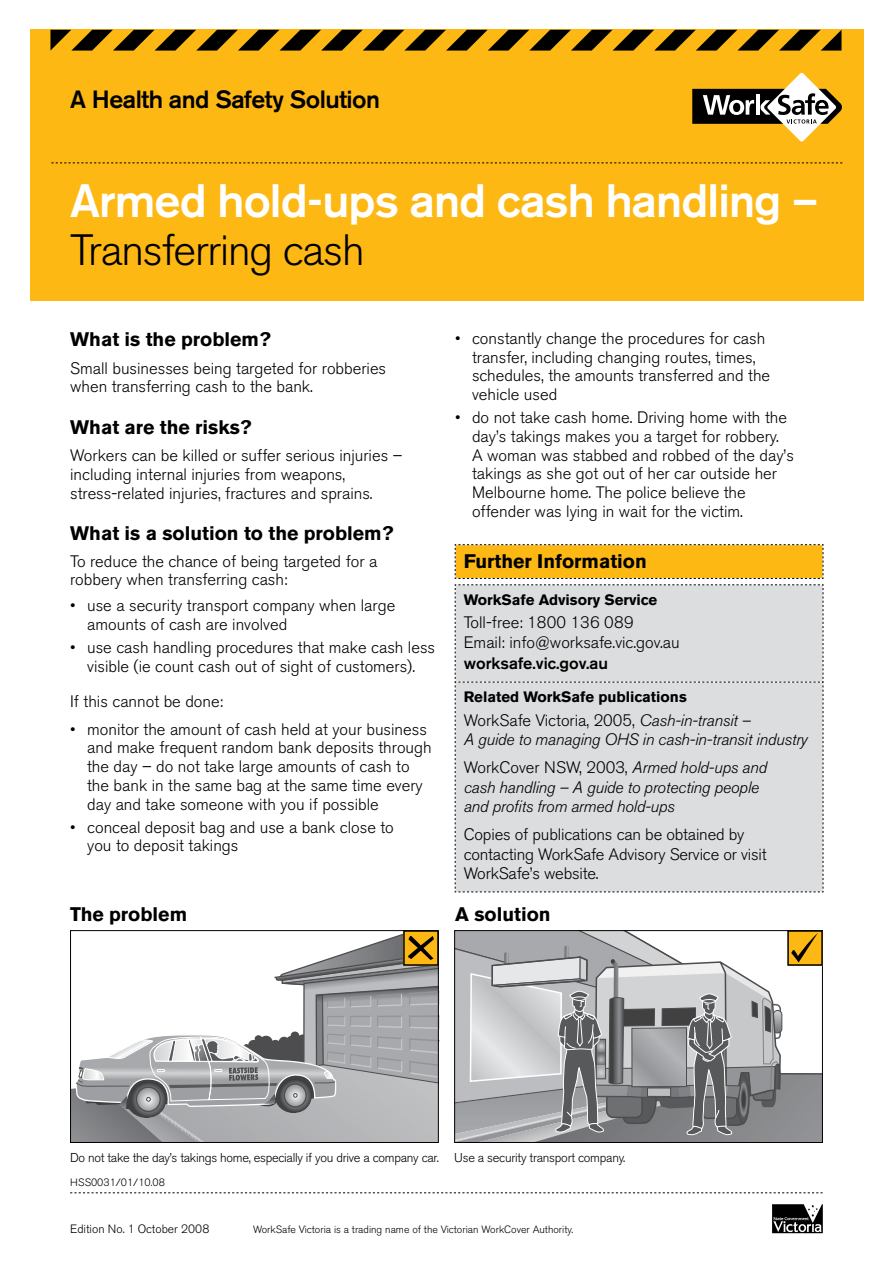
<style>
.page{position:relative;width:893px;height:1263px;background:#fff}
.page>*{position:absolute;margin:0;border:0;box-sizing:border-box;transform-origin:0 0}
.t1{font:500 46.5px "Akzidenz Grotesk BE";letter-spacing:-.02em;color:#fff}
.t2{font:300 43.5px "Akzidenz Grotesk BE";letter-spacing:-.025em;color:#000}
.t3{font:500 24.75px "Akzidenz Grotesk BE";letter-spacing:-.02em;color:#000}
.t4{font:700 19.5px "Akzidenz Grotesk BE";color:#000}
.t5{font:300 16.5px/18.8px "Akzidenz Grotesk BE";color:#000}
.t6{font:italic 300 16.5px/19.5px "Akzidenz Grotesk BE";letter-spacing:-.01em;color:#000}
.t7{font:500 16.5px "Akzidenz Grotesk BE";color:#000}
.t8{font:700 15px "Akzidenz Grotesk BE";color:#000}
.t9{font:300 12.75px "Akzidenz Grotesk BE";letter-spacing:-.02em;color:#000}
.t10{font:300 12px "Akzidenz Grotesk BE";color:#000}
.t11{font:300 10.65px "Akzidenz Grotesk BE";color:#000}
.t12{font:300 10.5px "Akzidenz Grotesk BE";color:#000}
.s1{font-style:normal}
</style>
<div class="page">
<svg style="left:772px;top:1204px;width:51px;height:29px"></svg>
<div style="left:30px;top:30px;width:833px;height:271px;background:#fdb813"></div>
<svg style="left:50px;top:30px;width:791px;height:21px"></svg>
<svg style="left:51px;top:163px;width:791px;height:1px"></svg>
<svg style="left:692px;top:73px;width:150px;height:69px"></svg>
<hr style="left:756px;top:94px;width:4px;height:21px;background:#fff">
<svg style="left:71px;top:930px;width:368px;height:212px"></svg>
<div style="left:403px;top:930px;width:36px;height:36px;border:2px solid #000"></div>
<svg style="left:455px;top:930px;width:367px;height:212px;background:#aeafaf"></svg>
<div style="left:787px;top:930px;width:36px;height:36px;border:2px solid #000"></div>
<svg style="left:70px;top:1192px;width:753px;height:1px"></svg>
<svg style="left:455px;top:544px;width:369px;height:349px;background:#ded8ca"></svg>
<h3 class="t3" style="left:70px;top:84px;width:311px">A Health and Safety Solution</h3>
<h1 class="t1" style="left:70px;top:172px;width:749px">Armed hold-ups and cash handling –</h1>
<h2 class="t2" style="left:70px;top:226px;width:296px">Transferring cash</h2>
<p class="t4" style="left:70px;top:328px;width:202px">What is the problem?</p>
<p class="t5" style="left:70px;top:359px;width:317px">Small businesses being targeted for robberies when transferring cash to the bank.</p>
<p class="t4" style="left:70px;top:416px;width:183px">What are the risks?</p>
<p class="t5" style="left:70px;top:446px;width:334px">Workers can be killed or suffer serious injuries – including internal injuries from weapons, stress-related injuries, fractures and sprains.</p>
<p class="t4" style="left:70px;top:522px;width:325px">What is a solution to the problem?</p>
<p class="t5" style="left:70px;top:552px;width:309px;line-height:18.3px">To reduce the chance of being targeted for a robbery when transferring cash:</p>
<p class="t5" style="left:87px;top:596px;width:310px;text-indent:-17px">• use a security transport company when large amounts of cash are involved</p>
<p class="t5" style="left:70px;top:638px;width:366px;text-align:center">• use cash handling procedures that make cash less visible (ie count cash out of sight of customers).</p>
<p class="t5" style="left:70px;top:693px;width:155px">If this cannot be done:</p>
<p class="t5" style="left:87px;top:720px;width:346px;text-indent:-17px">• monitor the amount of cash held at your business and make frequent random bank deposits through the day – do not take large amounts of cash to the bank in the same bag at the same time every day and take someone with you if possible</p>
<p class="t5" style="left:87px;top:818px;width:308px;text-indent:-17px">• conceal deposit bag and use a bank close to you to deposit takings</p>
<p class="t5" style="left:472px;top:329px;width:300px;text-indent:-17px">• constantly change the procedures for cash transfer, including changing routes, times, schedules, the amounts transferred and the vehicle used</p>
<p class="t5" style="left:472px;top:408px;width:323px;text-indent:-17px">• do not take cash home. Driving home with the day’s takings makes you a target for robbery.<br>A woman was stabbed and robbed of the day’s takings as she got out of her car outside her Melbourne home. The police believe the offender was lying in wait for the victim.</p>
<p class="t4" style="left:464px;top:550px;width:185px">Further Information</p>
<p class="t8" style="left:464px;top:591px;width:195px">WorkSafe Advisory Service</p>
<p class="t5" style="left:464px;top:612px;width:217px;line-height:20.9px">Toll-free: 1800 136 089<br>Email: info@worksafe.vic.gov.au</p>
<p class="t7" style="left:464px;top:653px;width:146px">worksafe.vic.gov.au</p>
<p class="t8" style="left:464px;top:688px;width:225px">Related WorkSafe publications</p>
<p class="t6" style="left:464px;top:710px;width:345px"><span class="s1">WorkSafe Victoria, 2005,</span> Cash-in-transit –<br>A guide to managing OHS in cash-in-transit industry</p>
<p class="t6" style="left:464px;top:758px;width:305px"><span class="s1">WorkCover NSW, 2003,</span> Armed hold-ups and cash handling – A guide to protecting people and profits from armed hold-ups</p>
<p class="t5" style="left:464px;top:825px;width:304px;line-height:19.5px">Copies of publications can be obtained by contacting WorkSafe Advisory Service or visit<br>WorkSafe’s website.</p>
<p class="t4" style="left:70px;top:902px;width:118px">The problem</p>
<p class="t4" style="left:455px;top:902px;width:97px">A solution</p>
<p class="t9" style="left:70px;top:1151px;width:557px">Do not take the day’s takings home, especially if you drive a company car. Use a security transport company.</p>
<p class="t11" style="left:70px;top:1176px;width:96px">HSS0031/01/10.08</p>
<p class="t10" style="left:70px;top:1222px;width:141px">Edition No. 1 October 2008</p>
<p class="t12" style="left:253px;top:1224px;width:322px">WorkSafe Victoria is a trading name of the Victorian WorkCover Authority.</p>
</div>
